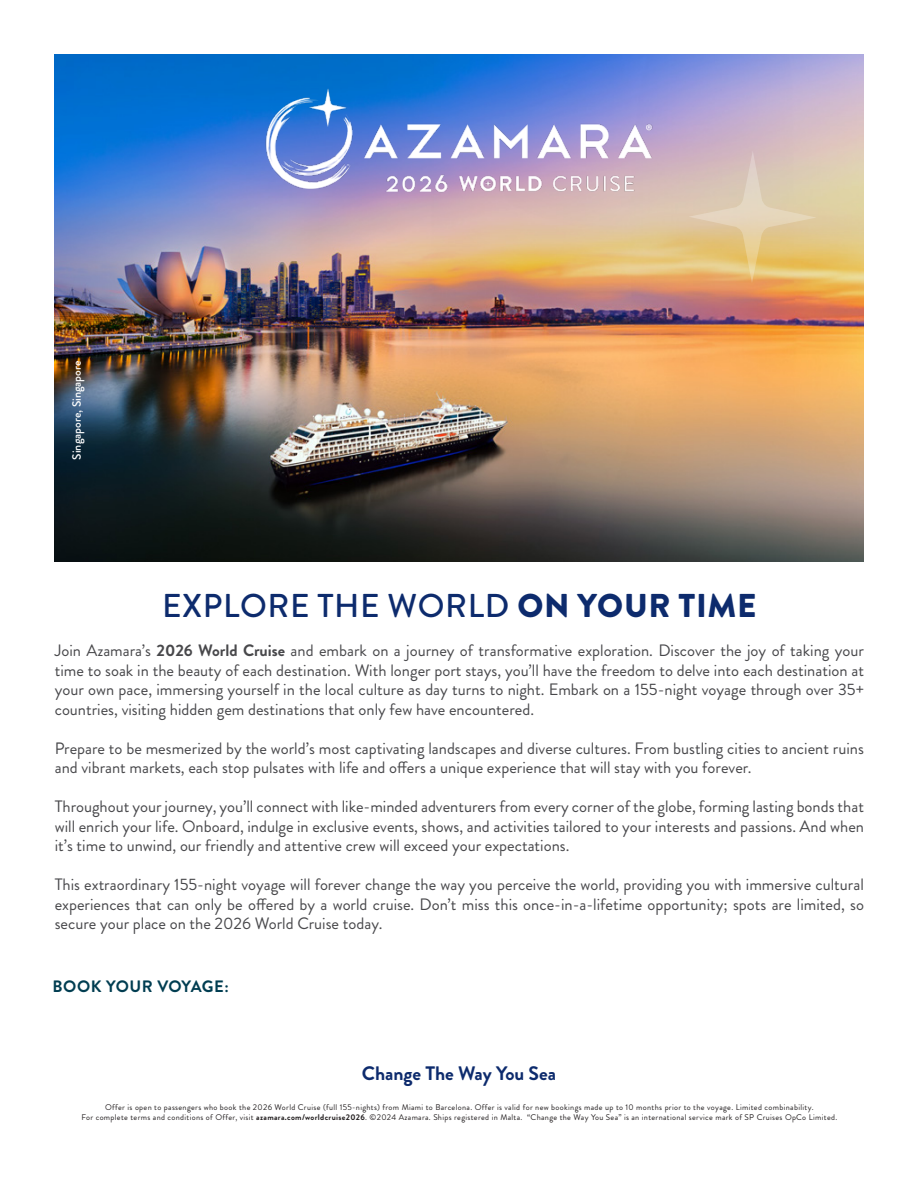
<style>
.page{position:relative;width:918px;height:1188px;background:#fff}
.page>*{position:absolute;margin:0;border:0;box-sizing:border-box;transform-origin:0 0}
.t1{font:500 33px "Brandon Grotesque";letter-spacing:.02em;color:#0d2b6d}
.t2{font:700 19.5px "Brandon Grotesque";color:#0d2b6d}
.t3{font:16.5px/19.5px "Brandon Grotesque";color:#48484b;text-align:justify}
.t4{font:700 16.5px "Brandon Grotesque";letter-spacing:.03em;color:#013d51}
.t5{font:500 12px "Brandon Grotesque";color:#fff}
.t6{font:8.25px/9.9px "Brandon Grotesque";letter-spacing:.04em;color:#231f20;text-align:center}
.s1{font-weight:900}
.s2{font-weight:700}
</style>
<div class="page">
<img style="left:54px;top:456px;width:810px;height:106px">
<img style="left:54px;top:54px;width:810px;height:402px">
<svg style="left:688px;top:151px;width:128px;height:132px;background:#dfc59c"></svg>
<img style="left:235px;top:63px;width:448px;height:154px">
<p class="t5" style="left:68px;top:460px;width:100px;rotate:-90deg">Singapore, Singapore</p>
<p class="t1" style="left:162px;top:583px;width:596px">EXPLORE THE WORLD <span class="s1">ON YOUR TIME</span></p>
<p class="t3" style="left:55px;top:641px;width:811px">Join Azamara’s <span class="s2">2026 World Cruise</span> and embark on a journey of transformative exploration. Discover the joy of taking your time to soak in the beauty of each destination. With longer port stays, you’ll have the freedom to delve into each destination at your own pace, immersing yourself in the local culture as day turns to night. Embark on a 155-night voyage through over 35+ countries, visiting hidden gem destinations that only few have encountered.</p>
<p class="t3" style="left:55px;top:738px;width:811px">Prepare to be mesmerized by the world’s most captivating landscapes and diverse cultures. From bustling cities to ancient ruins and vibrant markets, each stop pulsates with life and offers a unique experience that will stay with you forever.</p>
<p class="t3" style="left:55px;top:797px;width:811px">Throughout your journey, you’ll connect with like-minded adventurers from every corner of the globe, forming lasting bonds that will enrich your life. Onboard, indulge in exclusive events, shows, and activities tailored to your interests and passions. And when it’s time to unwind, our friendly and attentive crew will exceed your expectations.</p>
<p class="t3" style="left:55px;top:875px;width:811px">This extraordinary 155-night voyage will forever change the way you perceive the world, providing you with immersive cultural experiences that can only be offered by a world cruise. Don’t miss this once-in-a-lifetime opportunity; spots are limited, so secure your place on the 2026 World Cruise today.</p>
<p class="t4" style="left:53px;top:975px;width:178px">BOOK YOUR VOYAGE:</p>
<p class="t2" style="left:362px;top:1059px;width:196px">Change The Way You Sea</p>
<p class="t6" style="left:81px;top:1102px;width:757px">Offer is open to passengers who book the 2026 World Cruise (full 155-nights) from Miami to Barcelona. Offer is valid for new bookings made up to 10 months prior to the voyage. Limited combinability.<br>For complete terms and conditions of Offer, visit <span class="s2">azamara.com/worldcruise2026</span>. ©2024 Azamara. Ships registered in Malta. “Change the Way You Sea” is an international service mark of SP Cruises OpCo Limited.</p>
</div>
